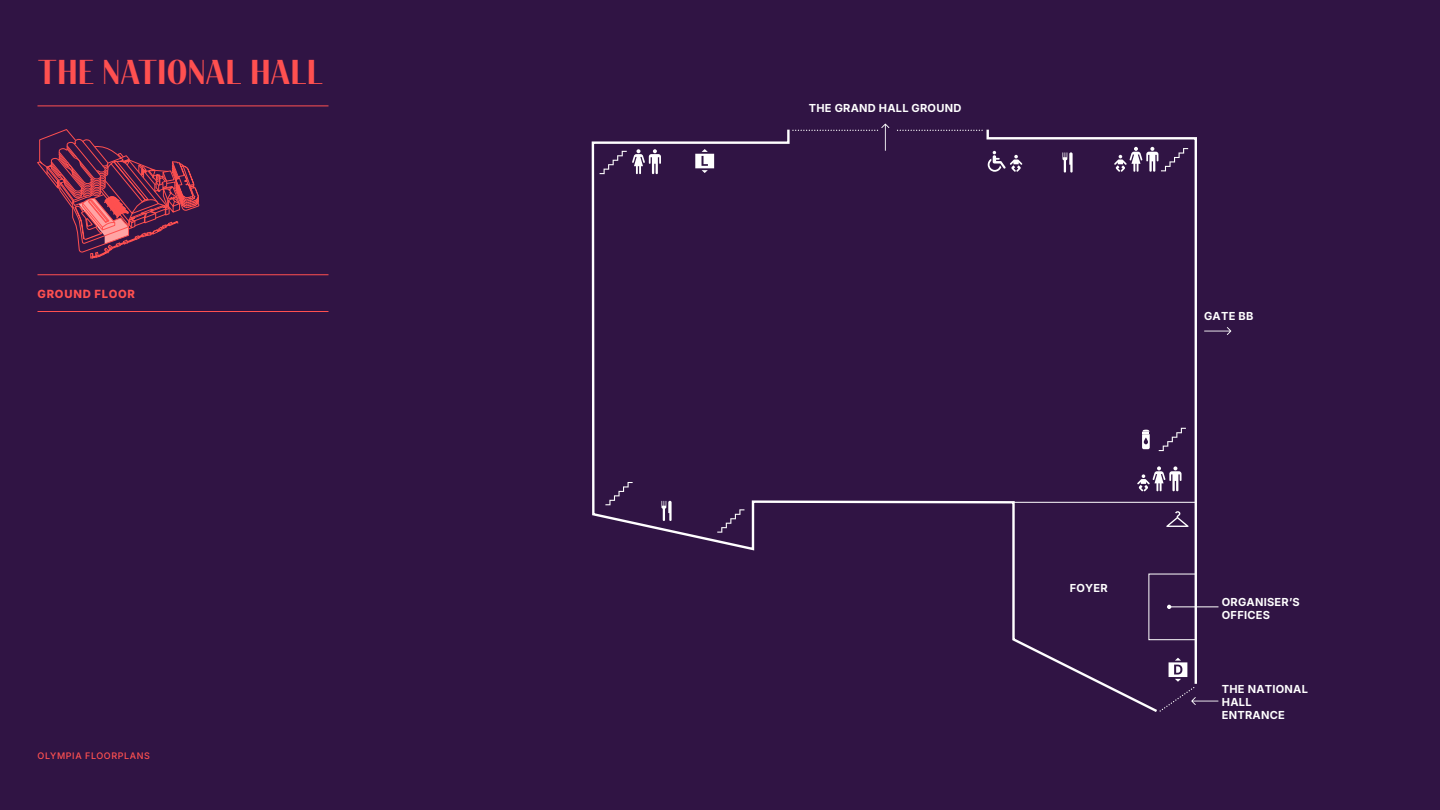
<style>
.page{position:relative;width:1440px;height:810px;background:#301444}
.page>*{position:absolute;margin:0;border:0;box-sizing:border-box;transform-origin:0 0}
.t1{font:700 34.5px "Olympia Sans";letter-spacing:.005em;color:#ff5050}
.t2{font:11.25px "Inter";letter-spacing:.065em;color:#ff5050}
.t3{font:11.02px/13.3px "Inter";letter-spacing:.02em;color:#fff}
.t4{font:9px "Inter";letter-spacing:.065em;color:#ff5050}
</style>
<div class="page">
<svg style="left:1160px;top:137px;width:38px;height:521px"></svg>
<svg style="left:591px;top:127px;width:569px;height:585px"></svg>
<svg style="left:898px;top:130px;width:84px;height:1px"></svg>
<hr style="left:1014px;top:502px;width:182px;height:1px;background:#fff">
<div style="left:1148px;top:574px;width:48px;height:66px;border:1px solid #fff"></div>
<hr style="left:1169px;top:606px;width:49px;height:1px;background:#fff">
<svg style="left:1167px;top:605px;width:4px;height:4px"></svg>
<svg style="left:793px;top:124px;width:96px;height:27px"></svg>
<svg style="left:1204px;top:327px;width:27px;height:8px"></svg>
<svg style="left:605px;top:482px;width:28px;height:23px"></svg>
<svg style="left:717px;top:509px;width:27px;height:24px"></svg>
<svg style="left:1159px;top:428px;width:27px;height:23px"></svg>
<svg style="left:600px;top:149px;width:61px;height:26px"></svg>
<svg style="left:1137px;top:466px;width:45px;height:26px"></svg>
<svg style="left:1114px;top:147px;width:74px;height:25px"></svg>
<svg style="left:988px;top:151px;width:35px;height:21px"></svg>
<svg style="left:695px;top:149px;width:19px;height:24px"></svg>
<svg style="left:661px;top:501px;width:11px;height:20px"></svg>
<svg style="left:1062px;top:152px;width:11px;height:21px"></svg>
<svg style="left:1166px;top:511px;width:23px;height:16px"></svg>
<svg style="left:1142px;top:430px;width:8px;height:19px"></svg>
<svg style="left:1158px;top:658px;width:60px;height:54px"></svg>
<hr style="left:38px;top:274px;width:290px;height:1px;background:#ff5050">
<hr style="left:38px;top:311px;width:290px;height:1px;background:#ff5050">
<svg style="left:37px;top:129px;width:162px;height:129px"></svg>
<hr style="left:38px;top:106px;width:290px;height:1px;background:#ff5050">
<h1 class="t1" style="left:38px;top:51px;width:287px">THE NATIONAL HALL</h1>
<p class="t2" style="left:38px;top:285px;width:99px">GROUND FLOOR</p>
<p class="t4" style="left:38px;top:749px;width:114px">OLYMPIA FLOORPLANS</p>
<p class="t3" style="left:809px;top:101px;width:154px">THE GRAND HALL GROUND</p>
<p class="t3" style="left:1204px;top:309px;width:51px">GATE BB</p>
<p class="t3" style="left:1070px;top:581px;width:39px">FOYER</p>
<p class="t3" style="left:1222px;top:595px;width:79px">ORGANISERʼS<br>OFFICES</p>
<p class="t3" style="left:1222px;top:682px;width:88px">THE NATIONAL<br>HALL<br>ENTRANCE</p>
</div>
